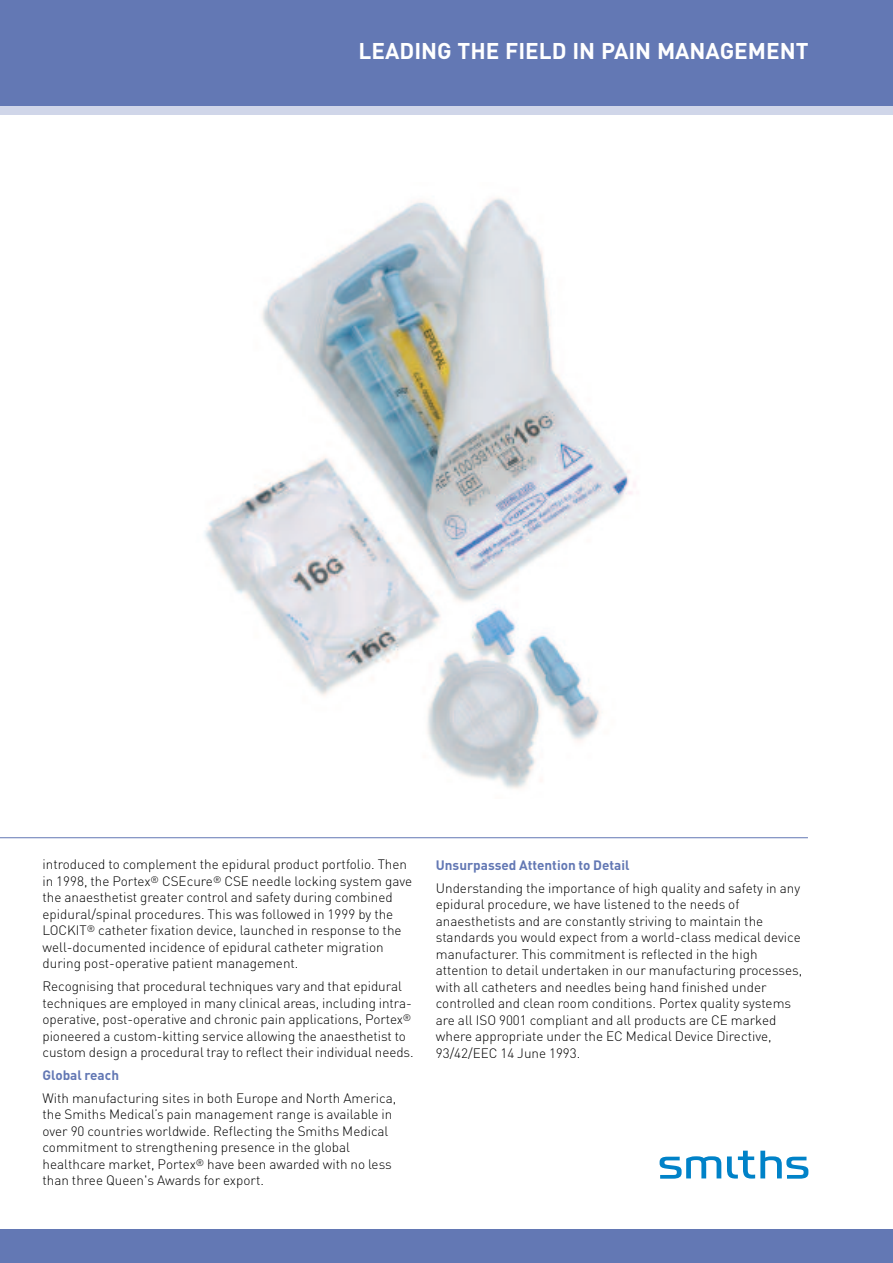
<style>
.page{position:relative;width:893px;height:1263px;background:#fff}
.page>*{position:absolute;margin:0;border:0;box-sizing:border-box;transform-origin:0 0}
.t1{font:700 22.5px "DIN";color:#fff}
.t2{font:300 13.5px/16.5px "DIN";color:#000}
.t3{font:700 13.5px "DIN";color:#6378b4}
</style>
<div class="page">
<img style="left:204px;top:198px;width:432px;height:591px">
<div style="left:0;top:0;width:893px;height:106px;background:#6378b4"></div>
<div style="left:0;top:106px;width:893px;height:9px;background:#d0d6e9"></div>
<div style="left:0;top:1229px;width:893px;height:34px;background:#6378b4"></div>
<hr style="left:0;top:837px;width:808px;height:1px;background:#6378b4">
<svg style="left:660px;top:1156px;width:61px;height:23px"></svg>
<svg style="left:727px;top:1151px;width:81px;height:28px"></svg>
<h1 class="t1" style="left:359px;top:38px;width:451px">LEADING THE FIELD IN PAIN MANAGEMENT</h1>
<p class="t2" style="left:43px;top:856px;width:371px">introduced to complement the epidural product portfolio. Then in 1998, the Portex<sup>®</sup> CSEcure<sup>®</sup> CSE needle locking system gave the anaesthetist greater control and safety during combined epidural/spinal procedures. This was followed in 1999 by the LOCKIT<sup>®</sup> catheter fixation device, launched in response to the well-documented incidence of epidural catheter migration during post-operative patient management.</p>
<p class="t2" style="left:43px;top:978px;width:373px">Recognising that procedural techniques vary and that epidural techniques are employed in many clinical areas, including intra&shy;operative, post-operative and chronic pain applications, Portex<sup>® </sup>pioneered a custom-kitting service allowing the anaesthetist to custom design a procedural tray to reflect their individual needs.</p>
<p class="t3" style="left:43px;top:1067px;width:78px">Global reach</p>
<p class="t2" style="left:43px;top:1090px;width:355px">With manufacturing sites in both Europe and North America, the Smiths Medical’s pain management range is available in over 90 countries worldwide. Reflecting the Smiths Medical commitment to strengthening presence in the global healthcare market, Portex<sup>®</sup> have been awarded with no less than three Queen's Awards for export.</p>
<p class="t3" style="left:436px;top:857px;width:195px">Unsurpassed Attention to Detail</p>
<p class="t2" style="left:436px;top:880px;width:368px">Understanding the importance of high quality and safety in any epidural procedure, we have listened to the needs of anaesthetists and are constantly striving to maintain the standards you would expect from a world-class medical device manufacturer. This commitment is reflected in the high attention to detail undertaken in our manufacturing processes, with all catheters and needles being hand finished under controlled and clean room conditions. Portex quality systems are all ISO 9001 compliant and all products are CE marked where appropriate under the EC Medical Device Directive, 93/42/EEC 14 June 1993.</p>
</div>
